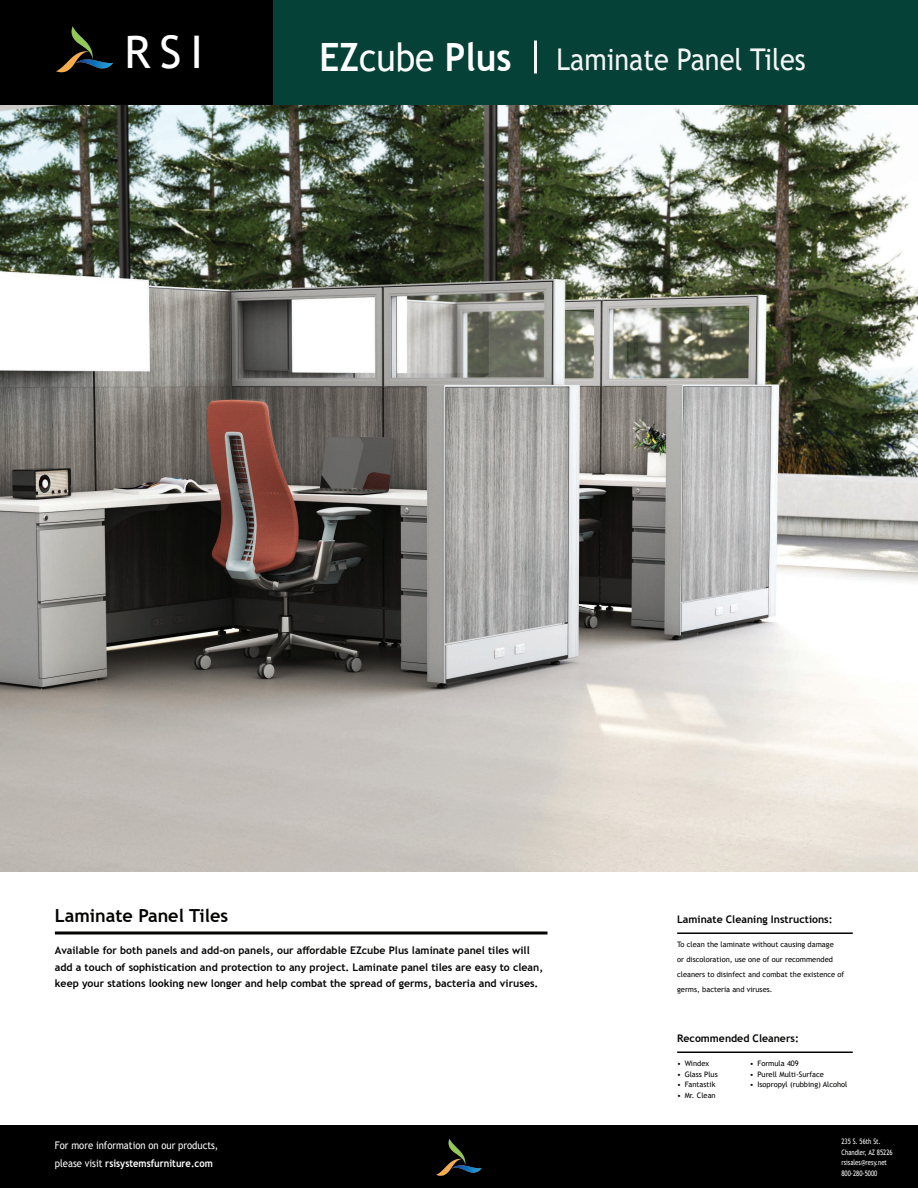
<style>
.page{position:relative;width:918px;height:1188px;background:#fff}
.page>*{position:absolute;margin:0;border:0;box-sizing:border-box;transform-origin:0 0}
.t1{font:45px "Trebuchet MS";color:#fff}
.t2{font:30px "Trebuchet MS";color:#f4f5f6;scale:.9 1}
.t3{font:700 18px "Trebuchet MS";color:#040503}
.t4{font:700 10.5px/16.5px "Trebuchet MS";color:#040503}
.t5{font:10.5px/18px "Trebuchet MS";color:#fff;scale:.9 1}
.t6{font:7.5px/15px "Trebuchet MS";color:#040503}
.t7{font:7.5px/10.5px "Trebuchet MS";color:#fff;scale:.8 1}
.s1{font-weight:700;font-size:39px;color:#fff}
.s2{font-size:39px;color:#fff}
.s3{font-weight:700}
</style>
<div class="page">
<div style="left:0;top:0;width:273px;height:105px;background:#000001"></div>
<div style="left:273px;top:0;width:645px;height:105px;background:#054137"></div>
<img style="left:56px;top:26px;width:57px;height:47px">
<hr style="left:534px;top:40px;width:3px;height:34px;background:#f4f5f6">
<img style="left:0;top:105px;width:918px;height:767px">
<div style="left:0;top:1125px;width:918px;height:63px;background:#000001"></div>
<hr style="left:55px;top:932px;width:493px;height:2px;background:#040503">
<hr style="left:677px;top:932px;width:176px;height:2px;background:#040503">
<hr style="left:677px;top:1052px;width:176px;height:1px;background:#040503">
<img style="left:436px;top:1138px;width:46px;height:38px">
<h1 class="t1" style="left:124px;top:23px;width:80px">RSI</h1>
<h2 class="t2" style="left:320px;top:41px;width:542px"><span class="s1">EZ</span><span class="s2">cube</span> <span class="s1">Plus</span> Laminate Panel Tiles</h2>
<h3 class="t3" style="left:55px;top:905px;width:175px">Laminate Panel Tiles</h3>
<p class="t4" style="left:55px;top:942px;width:490px">Available for both panels and add-on panels, our affordable EZcube Plus laminate panel tiles will add a touch of sophistication and protection to any project. Laminate panel tiles are easy to clean, keep your stations looking new longer and help combat the spread of germs, bacteria and viruses.</p>
<p class="t5" style="left:55px;top:1136px;width:183px">For more information on our products, please visit <span class="s3">rsisystemsfurniture.com</span></p>
<p class="t4" style="left:677px;top:911px;width:157px">Laminate Cleaning Instructions:</p>
<p class="t6" style="left:677px;top:937px;width:169px">To clean the laminate without causing damage<br>or discoloration, use one of our recommended cleaners to disinfect and combat the existence of germs, bacteria and viruses.</p>
<p class="t4" style="left:677px;top:1030px;width:123px">Recommended Cleaners:</p>
<p class="t6" style="left:677px;top:1056px;width:34px">• Windex</p>
<p class="t6" style="left:677px;top:1066px;width:42px">• Glass Plus</p>
<p class="t6" style="left:677px;top:1077px;width:40px">• Fantastik</p>
<p class="t6" style="left:677px;top:1087px;width:40px">• Mr. Clean</p>
<p class="t6" style="left:750px;top:1056px;width:50px">• Formula 409</p>
<p class="t6" style="left:750px;top:1066px;width:76px">• Purell Multi-Surface</p>
<p class="t6" style="left:750px;top:1077px;width:99px">• Isopropyl (rubbing) Alcohol</p>
<p class="t7" style="left:842px;top:1136px;width:66px">235 S. 56th St.<br>Chandler, AZ 85226 rsisales@resy.net<br>800-280-5000</p>
</div>
